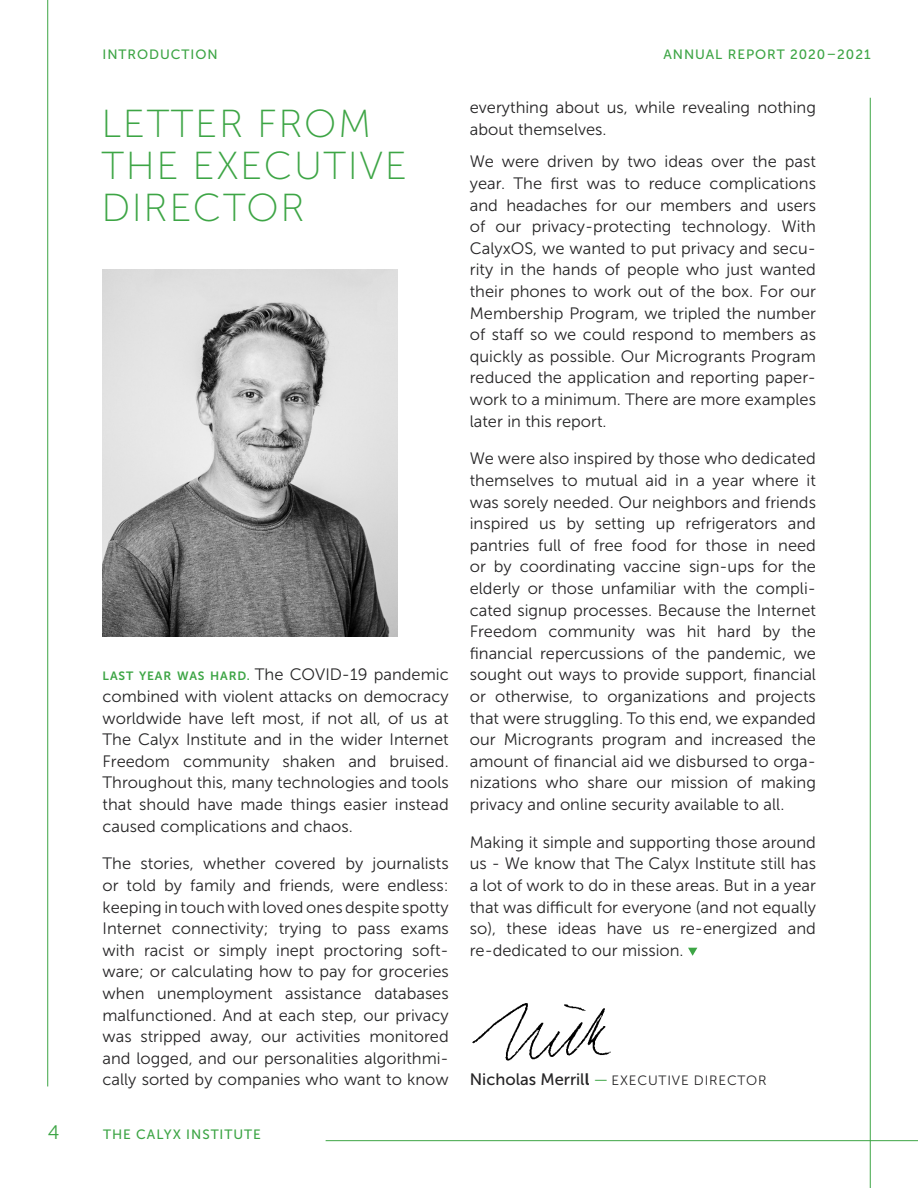
<style>
.page{position:relative;width:918px;height:1188px;background:#fff}
.page>*{position:absolute;margin:0;border:0;box-sizing:border-box;transform-origin:0 0}
.t1{font:39px/42px "Museo Sans 100";letter-spacing:.04em;color:#3da545}
.t2{font:19.5px "Museo Sans 300";color:#3da545}
.t3{font:16.5px/21.6px "Museo Sans 300";color:#252425;text-align:justify}
.t4{font:13.5px "Museo Sans 500";letter-spacing:.07em;color:#3da545}
.t5{font:13.5px "Museo Sans 300";letter-spacing:.06em;color:#252425}
.s1{font-family:"Museo Sans 700";font-size:12px;color:#3da545}
.s2{font-family:"Museo Sans 500";font-size:16.5px}
.s3{font-family:"Museo Sans 700";font-size:16.5px}
.s4{font-size:16.5px;color:#3da545}
</style>
<div class="page">
<hr style="left:47px;top:0;width:1px;height:1086px;background:#3da545">
<hr style="left:870px;top:98px;width:1px;height:1090px;background:#3da545">
<hr style="left:326px;top:1140px;width:592px;height:1px;background:#3da545">
<img style="left:103px;top:270px;width:295px;height:367px">
<svg style="left:688px;top:948px;width:9px;height:8px"></svg>
<img style="left:472px;top:1003px;width:139px;height:58px">
<p class="t4" style="left:103px;top:47px;width:16px">Intro</p>
<p class="t4" style="left:149px;top:47px;width:22px">duction</p>
<p class="t4" style="left:663px;top:47px;width:209px">ANNUAL REPORT 2020–2021</p>
<h1 class="t1" style="left:102px;top:103px;width:307px">LETTER FROM<br>THE EXECUTIVE<br>DIRECTOR</h1>
<p class="t3" style="left:103px;top:664px;width:348px"><span class="s1">LAST YEAR WAS HARD.</span> The COVID-19 pandemic combined with violent attacks on democracy worldwide have left most, if not all, of us at The Calyx Institute and in the wider Internet Freedom community shaken and bruised.<br>Throughout this, many technologies and tools that should have made things easier instead caused complications and chaos.</p>
<p class="t3" style="left:103px;top:853px;width:348px">The stories, whether covered by journalists or told by family and friends, were endless: keeping in touch with loved ones despite spotty Internet connectivity; trying to pass exams with racist or simply inept proctoring soft&shy;ware; or calculating how to pay for groceries when unemployment assistance databases malfunctioned. And at each step, our privacy was stripped away, our activities monitored and logged, and our personalities algorithmi&shy;cally sorted by companies who want to know</p>
<p class="t2" style="left:48px;top:1122px;width:13px">4</p>
<p class="t4" style="left:103px;top:1127px;width:159px">THE CALYX INSTITUTE</p>
<p class="t3" style="left:470px;top:97px;width:348px">everything about us, while revealing nothing about themselves.</p>
<p class="t3" style="left:470px;top:151px;width:348px">We were driven by two ideas over the past year. The first was to reduce complications and headaches for our members and users of our privacy-protecting technology. With CalyxOS, we wanted to put privacy and secu&shy;rity in the hands of people who just wanted their phones to work out of the box. For our Membership Program, we tripled the number of staff so we could respond to members as quickly as possible. Our Microgrants Program reduced the application and reporting paper&shy;work to a minimum. There are more examples later in this report.</p>
<p class="t3" style="left:470px;top:448px;width:348px">We were also inspired by those who dedicated themselves to mutual aid in a year where it was sorely needed. Our neighbors and friends inspired us by setting up refrigerators and pantries full of free food for those in need or by coordinating vaccine sign-ups for the elderly or those unfamiliar with the compli&shy;cated signup processes. Because the Internet Freedom community was hit hard by the financial repercussions of the pandemic, we sought out ways to provide support, financial or otherwise, to organizations and projects that were struggling. To this end, we expanded our Microgrants program and increased the amount of financial aid we disbursed to orga&shy;nizations who share our mission of making privacy and online security available to all.</p>
<p class="t3" style="left:470px;top:831px;width:348px">Making it simple and supporting those around us - We know that The Calyx Institute still has a lot of work to do in these areas. But in a year that was difficult for everyone (and not equally so), these ideas have us re-energized and re-dedicated to our mission.</p>
<p class="t5" style="left:470px;top:1073px;width:298px"><span class="s2">Nicholas Merril</span><span class="s3">l</span> <span class="s4">—</span> EXECUTIVE DIRECTOR</p>
</div>
